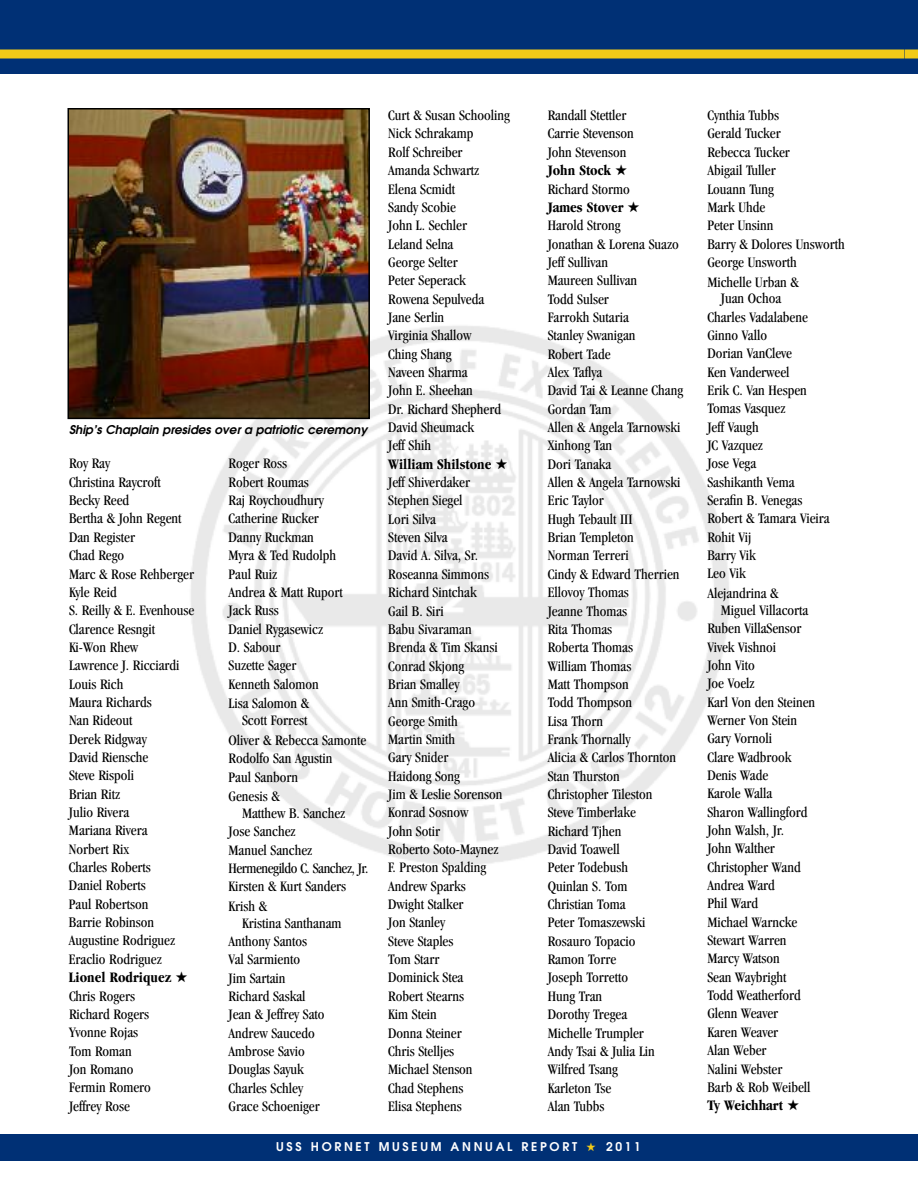
<style>
.page{position:relative;width:918px;height:1188px;background:#fff}
.page>*{position:absolute;margin:0;border:0;box-sizing:border-box;transform-origin:0 0}
.t1{font:condensed 15px/18.3px "Garamond";color:#000}
.t2{font:italic 600 12px "Avant Garde";color:#000}
.t3{font:600 12px "Avant Garde";letter-spacing:.225em;color:#fff}
.s1{font-weight:700}
.s2{color:#f2ca17}
</style>
<div class="page">
<div style="left:0;top:0;width:918px;height:74px;background:#003075"></div>
<div style="left:0;top:1134px;width:918px;height:27px;background:#003075"></div>
<div style="left:0;top:50px;width:918px;height:8px;background:#f2ca17"></div>
<img style="left:185px;top:326px;width:544px;height:539px">
<img style="left:71px;top:111px;width:296px;height:305px">
<div style="left:68px;top:108px;width:302px;height:311px;border:2px solid #000"></div>
<p class="t2" style="left:69px;top:425px;width:300px">Ship’s Chaplain presides over a patriotic ceremony</p>
<p class="t1" style="left:69px;top:456px;width:127px">Roy Ray<br>Christina Raycroft<br>Becky Reed<br>Bertha &amp; John Regent<br>Dan Register<br>Chad Rego<br>Marc &amp; Rose Rehberger<br>Kyle Reid<br>S. Reilly &amp; E. Evenhouse<br>Clarence Resngit<br>Ki-Won Rhew<br>Lawrence J. Ricciardi<br>Louis Rich<br>Maura Richards<br>Nan Rideout<br>Derek Ridgway<br>David Riensche<br>Steve Rispoli<br>Brian Ritz<br>Julio Rivera<br>Mariana Rivera<br>Norbert Rix<br>Charles Roberts<br>Daniel Roberts<br>Paul Robertson<br>Barrie Robinson<br>Augustine Rodriguez<br>Eraclio Rodriguez<br><span class="s1">Lionel Rodriquez</span> ★<br>Chris Rogers<br>Richard Rogers<br>Yvonne Rojas<br>Tom Roman<br>Jon Romano<br>Fermin Romero<br>Jeffrey Rose</p>
<p class="t1" style="left:229px;top:456px;width:116px">Roger Ross<br>Robert Roumas<br>Raj Roychoudhury<br>Catherine Rucker<br>Danny Ruckman<br>Myra &amp; Ted Rudolph<br>Paul Ruiz<br>Andrea &amp; Matt Ruport<br>Jack Russ<br>Daniel Rygasewicz<br>D. Sabour<br>Suzette Sager<br>Kenneth Salomon</p>
<p class="t1" style="left:229px;top:697px;width:82px;line-height:16.5px;text-align:right">Lisa Salomon &amp;<br>Scott Forrest</p>
<p class="t1" style="left:229px;top:732px;width:139px">Oliver &amp; Rebecca Samonte<br>Rodolfo San Agustin<br>Paul Sanborn</p>
<p class="t1" style="left:242px;top:789px;width:105px;line-height:16.5px;text-indent:-13px">Genesis &amp;<br>Matthew B. Sanchez</p>
<p class="t1" style="left:229px;top:823px;width:141px">Jose Sanchez<br>Manuel Sanchez<br>Hermenegildo C. Sanchez, Jr.<br>Kirsten &amp; Kurt Sanders</p>
<p class="t1" style="left:242px;top:899px;width:101px;line-height:16.5px;text-indent:-14px">Krish &amp;<br>Kristina Santhanam</p>
<p class="t1" style="left:229px;top:933px;width:97px">Anthony Santos<br>Val Sarmiento<br>Jim Sartain<br>Richard Saskal<br>Jean &amp; Jeffrey Sato<br>Andrew Saucedo<br>Ambrose Savio<br>Douglas Sayuk<br>Charles Schley<br>Grace Schoeniger</p>
<p class="t1" style="left:388px;top:107px;width:123px">Curt &amp; Susan Schooling<br>Nick Schrakamp<br>Rolf Schreiber<br>Amanda Schwartz<br>Elena Scmidt<br>Sandy Scobie<br>John L. Sechler<br>Leland Selna<br>George Selter<br>Peter Seperack<br>Rowena Sepulveda<br>Jane Serlin<br>Virginia Shallow<br>Ching Shang<br>Naveen Sharma<br>John E. Sheehan<br>Dr. Richard Shepherd<br>David Sheumack<br>Jeff Shih<br><span class="s1">William Shilstone</span> ★<br>Jeff Shiverdaker<br>Stephen Siegel<br>Lori Silva<br>Steven Silva<br>David A. Silva, Sr.<br>Roseanna Simmons<br>Richard Sintchak<br>Gail B. Siri<br>Babu Sivaraman<br>Brenda &amp; Tim Skansi<br>Conrad Skjong<br>Brian Smalley<br>Ann Smith-Crago<br>George Smith<br>Martin Smith<br>Gary Snider<br>Haidong Song<br>Jim &amp; Leslie Sorenson<br>Konrad Sosnow<br>John Sotir<br>Roberto Soto-Maynez<br>F. Preston Spalding<br>Andrew Sparks<br>Dwight Stalker<br>Jon Stanley<br>Steve Staples<br>Tom Starr<br>Dominick Stea<br>Robert Stearns<br>Kim Stein<br>Donna Steiner<br>Chris Stelljes<br>Michael Stenson<br>Chad Stephens<br>Elisa Stephens</p>
<p class="t1" style="left:548px;top:107px;width:137px">Randall Stettler<br>Carrie Stevenson<br>John Stevenson<br><span class="s1">John Stock</span> ★<br>Richard Stormo<br><span class="s1">James Stover</span> ★<br>Harold Strong<br>Jonathan &amp; Lorena Suazo<br>Jeff Sullivan<br>Maureen Sullivan<br>Todd Sulser<br>Farrokh Sutaria<br>Stanley Swanigan<br>Robert Tade<br>Alex Taflya<br>David Tai &amp; Leanne Chang<br>Gordan Tam<br>Allen &amp; Angela Tarnowski<br>Xinhong Tan<br>Dori Tanaka<br>Allen &amp; Angela Tarnowski<br>Eric Taylor<br>Hugh Tebault III<br>Brian Templeton<br>Norman Terreri<br>Cindy &amp; Edward Therrien<br>Ellovoy Thomas<br>Jeanne Thomas<br>Rita Thomas<br>Roberta Thomas<br>William Thomas<br>Matt Thompson<br>Todd Thompson<br>Lisa Thorn<br>Frank Thornally<br>Alicia &amp; Carlos Thornton<br>Stan Thurston<br>Christopher Tileston<br>Steve Timberlake<br>Richard Tjhen<br>David Toawell<br>Peter Todebush<br>Quinlan S. Tom<br>Christian Toma<br>Peter Tomaszewski<br>Rosauro Topacio<br>Ramon Torre<br>Joseph Torretto<br>Hung Tran<br>Dorothy Tregea<br>Michelle Trumpler<br>Andy Tsai &amp; Julia Lin<br>Wilfred Tsang<br>Karleton Tse<br>Alan Tubbs</p>
<p class="t1" style="left:707px;top:107px;width:139px">Cynthia Tubbs<br>Gerald Tucker<br>Rebecca Tucker<br>Abigail Tuller<br>Louann Tung<br>Mark Uhde<br>Peter Unsinn<br>Barry &amp; Dolores Unsworth<br>George Unsworth</p>
<p class="t1" style="left:707px;top:275px;width:93px;line-height:16.5px;text-align:center">Michelle Urban &amp;<br>Juan Ochoa</p>
<p class="t1" style="left:707px;top:309px;width:124px">Charles Vadalabene<br>Ginno Vallo<br>Dorian VanCleve<br>Ken Vanderweel<br>Erik C. Van Hespen<br>Tomas Vasquez<br>Jeff Vaugh<br>JC Vazquez<br>Jose Vega<br>Sashikanth Vema<br>Serafin B. Venegas<br>Robert &amp; Tamara Vieira<br>Rohit Vij<br>Barry Vik<br>Leo Vik</p>
<p class="t1" style="left:721px;top:586px;width:89px;line-height:16.5px;text-indent:-14px">Alejandrina &amp;<br>Miguel Villacorta</p>
<p class="t1" style="left:707px;top:620px;width:109px">Ruben VillaSensor<br>Vivek Vishnoi<br>John Vito<br>Joe Voelz<br>Karl Von den Steinen<br>Werner Von Stein<br>Gary Vornoli<br>Clare Wadbrook<br>Denis Wade<br>Karole Walla<br>Sharon Wallingford<br>John Walsh, Jr.<br>John Walther<br>Christopher Wand<br>Andrea Ward<br>Phil Ward<br>Michael Warncke<br>Stewart Warren<br>Marcy Watson<br>Sean Waybright<br>Todd Weatherford<br>Glenn Weaver<br>Karen Weaver<br>Alan Weber<br>Nalini Webster<br>Barb &amp; Rob Weibell<br><span class="s1">Ty Weichhart</span> ★</p>
<p class="t3" style="left:276px;top:1142px;width:366px">USS HORNET MUSEUM ANNUAL REPORT <span class="s2">★</span> 2011</p>
</div>
